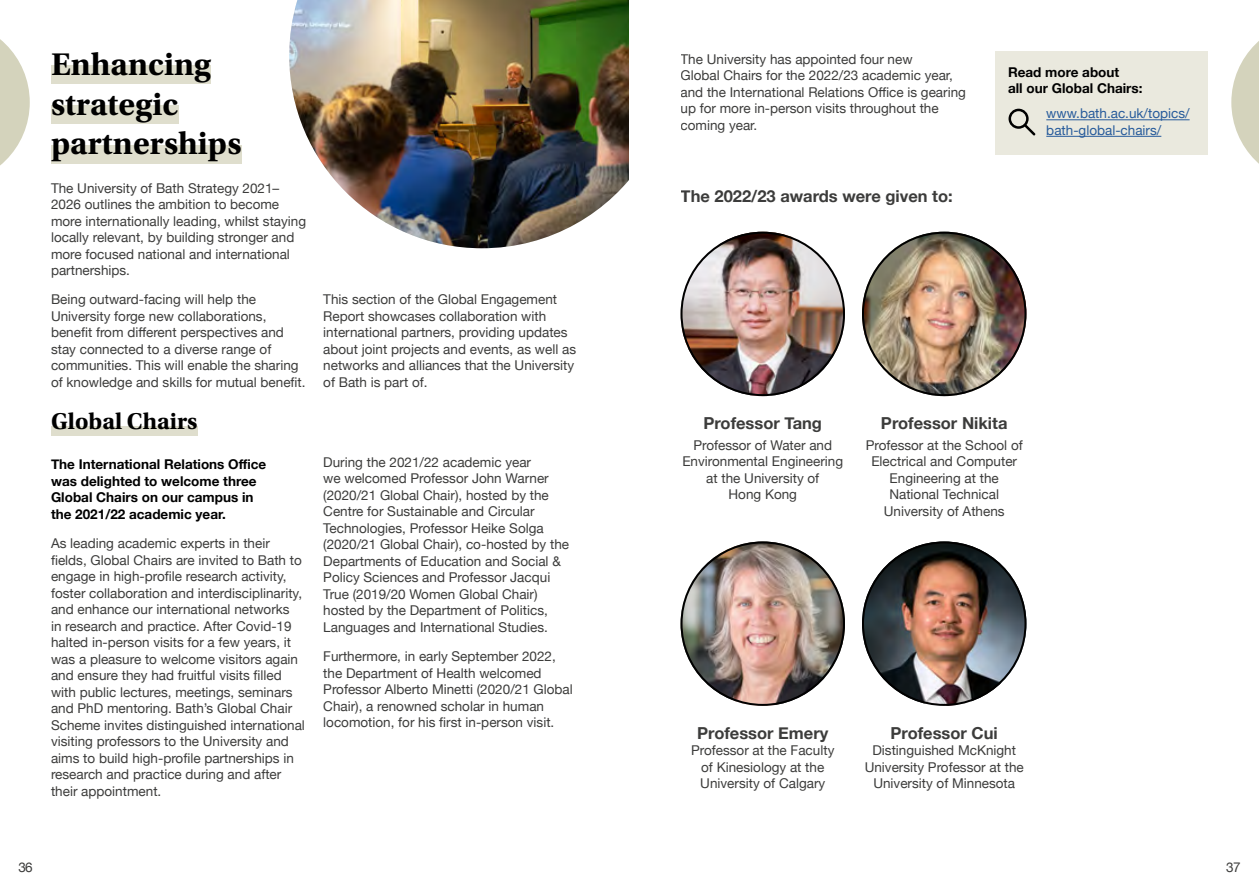
<style>
.page{position:relative;width:1259px;height:893px;background:#fff}
.page>*{position:absolute;margin:0;border:0;box-sizing:border-box;transform-origin:0 0}
.t1{font:700 33px "Utopia Std";color:#000}
.H2{font:700 24px "Utopia Std";color:#000}
.H2_Sub_Header{font:700 16.5px "Helvetica Neue";color:#3c3c3b}
.p_Body_Copy{font:700 16.5px "Helvetica Neue";color:#3c3c3b}
.p_Quote_Copy{font:13.5px/16.5px "Helvetica Neue";color:#3c3c3b}
.p_Body_Copy-2{font:13.5px/16.5px "Helvetica Neue";color:#3c3c3b}
.p_Body_Copy-3{font:700 13.5px/16.5px "Helvetica Neue";color:#000}
.p_Body_Copy-4{font:13.5px/16.5px "Helvetica Neue";color:#275b9b}
</style>
<div class="page">
<div style="left:51px;top:66px;width:160px;height:18px;background:#dfdecd"></div>
<div style="left:51px;top:106px;width:127px;height:18px;background:#dfdecd"></div>
<div style="left:51px;top:145px;width:190px;height:18px;background:#dfdecd"></div>
<img style="left:289px;top:0;width:340px;height:248px">
<div style="left:51px;top:426px;width:146px;height:9px;background:#dfdecd"></div>
<div style="left:995px;top:51px;width:213px;height:103px;background:#eae9de"></div>
<hr style="left:1046px;top:119px;width:143px;height:1px;background:#275b9b">
<hr style="left:1046px;top:136px;width:115px;height:1px;background:#275b9b">
<svg style="left:1008px;top:109px;width:27px;height:26px"></svg>
<img style="left:680px;top:232px;width:165px;height:164px;border-radius:82px">
<img style="left:862px;top:232px;width:164px;height:164px;border-radius:82px">
<img style="left:680px;top:541px;width:165px;height:165px;border-radius:82px">
<img style="left:862px;top:541px;width:164px;height:165px;border-radius:82px">
<svg style="left:0;top:39px;width:30px;height:127px"></svg>
<svg style="left:1231px;top:41px;width:28px;height:123px"></svg>
<h1 class="t1" style="left:51px;top:45px;width:161px">Enhancing</h1>
<h1 class="t1" style="left:51px;top:85px;width:129px">strategic</h1>
<h1 class="t1" style="left:51px;top:124px;width:192px">partnerships</h1>
<p class="p_Body_Copy-2" style="left:51px;top:180px;width:257px">The University of Bath Strategy 2021– 2026 outlines the ambition to become more internationally leading, whilst staying locally relevant, by building stronger and more focused national and international partnerships.</p>
<p class="p_Body_Copy-2" style="left:51px;top:292px;width:256px">Being outward-facing will help the University forge new collaborations, benefit from different perspectives and stay connected to a diverse range of communities. This will enable the sharing of knowledge and skills for mutual benefit.</p>
<p class="p_Body_Copy-2" style="left:323px;top:292px;width:254px">This section of the Global Engagement Report showcases collaboration with international partners, providing updates about joint projects and events, as well as networks and alliances that the University of Bath is part of.</p>
<h1 class="H2" style="left:51px;top:407px;width:148px">Global Chairs</h1>
<p class="p_Body_Copy-3" style="left:51px;top:457px;width:217px">The International Relations Office was delighted to welcome three<br>Global Chairs on our campus in the 2021/22 academic year.</p>
<p class="p_Quote_Copy" style="left:51px;top:536px;width:255px">As leading academic experts in their fields, Global Chairs are invited to Bath to engage in high-profile research activity, foster collaboration and interdisciplinarity, and enhance our international networks<br>in research and practice. After Covid-19 halted in-person visits for a few years, it was a pleasure to welcome visitors again and ensure they had fruitful visits filled with public lectures, meetings, seminars and PhD mentoring. Bath’s Global Chair Scheme invites distinguished international visiting professors to the University and aims to build high-profile partnerships in research and practice during and after their appointment.</p>
<p class="p_Quote_Copy" style="left:323px;top:454px;width:247px">During the 2021/22 academic year<br>we welcomed Professor John Warner (2020/21 Global Chair), hosted by the Centre for Sustainable and Circular Technologies, Professor Heike Solga (2020/21 Global Chair), co-hosted by the Departments of Education and Social &amp; Policy Sciences and Professor Jacqui True (2019/20 Women Global Chair) hosted by the Department of Politics, Languages and International Studies.</p>
<p class="p_Quote_Copy" style="left:323px;top:649px;width:251px">Furthermore, in early September 2022, the Department of Health welcomed Professor Alberto Minetti (2020/21 Global Chair), a renowned scholar in human locomotion, for his first in-person visit.</p>
<p class="p_Body_Copy-2" style="left:680px;top:52px;width:287px">The University has appointed four new<br>Global Chairs for the 2022/23 academic year, and the International Relations Office is gearing up for more in-person visits throughout the coming year.</p>
<h2 class="H2_Sub_Header" style="left:680px;top:183px;width:274px">The 2022/23 awards were given to:</h2>
<p class="p_Body_Copy-3" style="left:1008px;top:64px;width:136px">Read more about<br>all our Global Chairs:</p>
<p class="p_Body_Copy-4" style="left:1046px;top:106px;width:145px">www.bath.ac.uk/topics/ bath-global-chairs/</p>
<h2 class="H2_Sub_Header" style="left:703px;top:410px;width:120px">Professor Tang</h2>
<p class="p_Body_Copy-2" style="left:682px;top:438px;width:162px;text-align:center">Professor of Water and<br>Environmental Engineering at the University of<br>Hong Kong</p>
<h2 class="H2_Sub_Header" style="left:881px;top:410px;width:128px">Professor Nikita</h2>
<p class="p_Body_Copy-2" style="left:865px;top:438px;width:159px;text-align:center">Professor at the School of<br>Electrical and Computer<br>Engineering at the<br>National Technical<br>University of Athens</p>
<p class="p_Body_Copy" style="left:697px;top:720px;width:133px">Professor Emery</p>
<p class="p_Body_Copy-2" style="left:691px;top:743px;width:145px;text-align:center">Professor at the Faculty of Kinesiology at the<br>University of Calgary</p>
<p class="p_Body_Copy" style="left:890px;top:720px;width:109px">Professor Cui</p>
<p class="p_Body_Copy-2" style="left:864px;top:743px;width:161px;text-align:center">Distinguished McKnight<br>University Professor at the<br>University of Minnesota</p>
<p class="p_Quote_Copy" style="left:18px;top:860px;width:16px">36</p>
<p class="p_Quote_Copy" style="left:1226px;top:860px;width:16px">37</p>
</div>
